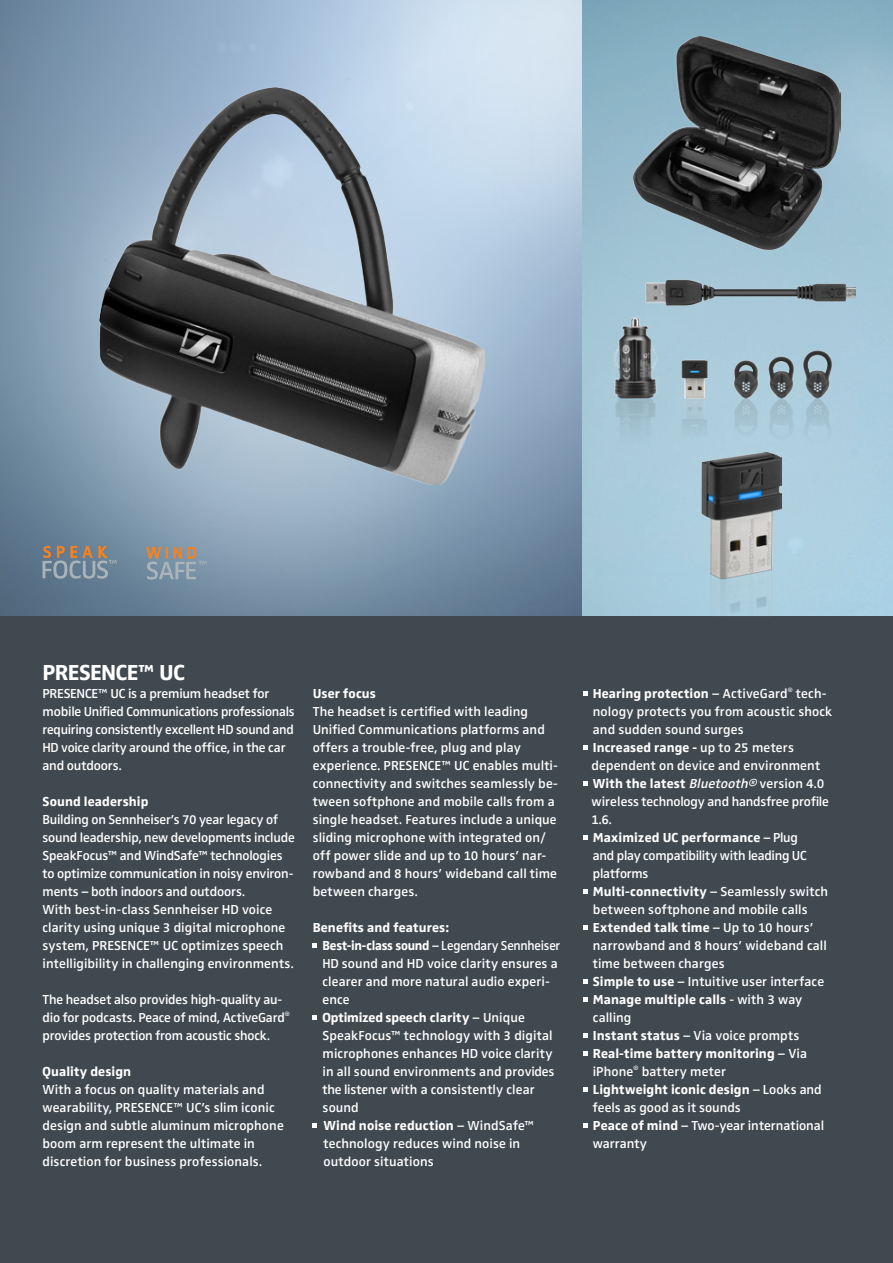
<style>
.page{position:relative;width:893px;height:1263px;background:#40494f}
.page>*{position:absolute;margin:0;border:0;box-sizing:border-box;transform-origin:0 0}
.SennhDemi_28pt_30_-3{font:700 22.5px "Sennheiser";letter-spacing:-.025em;color:#fff}
.SennhDemi_28pt_30_-3-2{font:600 13.5px/18px "Sennheiser";letter-spacing:.005em;color:#fff}
.SennhDemi_28pt_30_-3-3{font:600 13.5px/18px "Sennheiser";letter-spacing:-.015em;color:#fff}
.SennhDemi_28pt_30_-3-4{font:700 13.5px/18px "Sennheiser";letter-spacing:.01em;color:#fff}
.SennhDemi_28pt_30_-3-5{font:600 13.5px/18px "Sennheiser";letter-spacing:.005em;color:#fff;scale:.95 1}
.s1{font-weight:700}
.s2{font-weight:600}
.s3{font-style:italic}
</style>
<div class="page">
<img style="left:0;top:0;width:893px;height:616px">
<svg style="left:43px;top:546px;width:74px;height:33px;background:#82888d"></svg>
<svg style="left:146px;top:545px;width:61px;height:35px;background:#91969a"></svg>
<img style="left:99px;top:88px;width:386px;height:397px">
<svg style="left:313px;top:943px;width:4px;height:4px"></svg>
<svg style="left:313px;top:1015px;width:4px;height:4px"></svg>
<svg style="left:313px;top:1123px;width:4px;height:4px"></svg>
<svg style="left:583px;top:691px;width:4px;height:4px"></svg>
<svg style="left:583px;top:745px;width:4px;height:4px"></svg>
<svg style="left:583px;top:781px;width:4px;height:4px"></svg>
<svg style="left:583px;top:835px;width:4px;height:4px"></svg>
<svg style="left:583px;top:889px;width:4px;height:4px"></svg>
<svg style="left:583px;top:925px;width:4px;height:4px"></svg>
<svg style="left:583px;top:979px;width:4px;height:4px"></svg>
<svg style="left:583px;top:997px;width:4px;height:4px"></svg>
<svg style="left:583px;top:1033px;width:4px;height:4px"></svg>
<svg style="left:583px;top:1051px;width:4px;height:4px"></svg>
<svg style="left:583px;top:1087px;width:4px;height:4px"></svg>
<svg style="left:583px;top:1123px;width:4px;height:4px"></svg>
<img style="left:634px;top:36px;width:206px;height:213px">
<img style="left:702px;top:452px;width:79px;height:164px">
<img style="left:612px;top:270px;width:243px;height:175px">
<p class="SennhDemi_28pt_30_-3" style="left:43px;top:659px;width:144px">PRESENCE™ UC</p>
<p class="SennhDemi_28pt_30_-3-3" style="left:43px;top:684px;width:254px">PRESENCE™ UC is a premium headset for mobile Unified Communications professionals requiring consistently excellent HD sound and HD voice clarity around the office, in the car and outdoors.</p>
<p class="SennhDemi_28pt_30_-3-4" style="left:43px;top:792px;width:107px">Sound leadership</p>
<p class="SennhDemi_28pt_30_-3-2" style="left:43px;top:810px;width:254px">Building on Sennheiser’s 70 year legacy of sound leadership, new developments include SpeakFocus™ and WindSafe™ technologies to optimize communication in noisy environ&shy;ments – both indoors and outdoors.</p>
<p class="SennhDemi_28pt_30_-3-2" style="left:43px;top:900px;width:253px">With best-in-class Sennheiser HD voice clarity using unique 3 digital microphone system, PRESENCE™ UC optimizes speech intelligibility in challenging environments.</p>
<p class="SennhDemi_28pt_30_-3-2" style="left:43px;top:990px;width:249px">The headset also provides high-quality au&shy;dio for podcasts. Peace of mind, ActiveGard<sup>® </sup>provides protection from acoustic shock.</p>
<p class="SennhDemi_28pt_30_-3-4" style="left:43px;top:1062px;width:90px">Quality design</p>
<p class="SennhDemi_28pt_30_-3-2" style="left:43px;top:1080px;width:243px">With a focus on quality materials and wearability, PRESENCE™ UC’s slim iconic design and subtle aluminum microphone boom arm represent the ultimate in</p>
<p class="SennhDemi_28pt_30_-3-2" style="left:43px;top:1152px;width:221px">discretion for business professionals.</p>
<p class="SennhDemi_28pt_30_-3-4" style="left:313px;top:684px;width:65px">User focus</p>
<p class="SennhDemi_28pt_30_-3-2" style="left:313px;top:702px;width:217px">The headset is certified with leading</p>
<p class="SennhDemi_28pt_30_-3-2" style="left:313px;top:720px;width:247px">Unified Communications platforms and offers a trouble-free, plug and play experience. PRESENCE™ UC enables multi&shy;connectivity and switches seamlessly be&shy;tween softphone and mobile calls from a single headset. Features include a unique sliding microphone with integrated on/ off power slide and up to 10 hours’ nar&shy;rowband and 8 hours’ wideband call time between charges.</p>
<p class="SennhDemi_28pt_30_-3-4" style="left:313px;top:918px;width:138px">Benefits and features:</p>
<p class="SennhDemi_28pt_30_-3-5" style="left:322px;top:936px;width:252px"><span class="s1">Best-in-class sound</span> – Legendary Sennheiser<br>HD sound and HD voice clarity ensures a clearer and more natural audio experi&shy;ence</p>
<p class="SennhDemi_28pt_30_-3-2" style="left:323px;top:1008px;width:233px"><span class="s1">Optimized speech clarity</span> – Unique<br>SpeakFocus™ technology with 3 digital microphones enhances HD voice clarity in all sound environments and provides the listener with a consistently clear sound</p>
<p class="SennhDemi_28pt_30_-3-2" style="left:323px;top:1116px;width:212px"><span class="s1">Wind noise reduction</span> – WindSafe™ technology reduces wind noise in outdoor situations</p>
<p class="SennhDemi_28pt_30_-3-2" style="left:593px;top:684px;width:241px"><span class="s1">Hearing protection</span> – ActiveGard<sup>®</sup> tech&shy;nology protects you from acoustic shock and sudden sound surges</p>
<p class="SennhDemi_28pt_30_-3-4" style="left:593px;top:738px;width:203px">Increased range - <span class="s2">up to 25 meters</span></p>
<p class="SennhDemi_28pt_30_-3-2" style="left:591px;top:756px;width:230px">dependent on device and environment</p>
<p class="SennhDemi_28pt_30_-3-2" style="left:591px;top:774px;width:239px"><span class="s1">With the latest</span> <span class="s3">Bluetooth®</span> version 4.0 wireless technology and handsfree profile<br>1.6.</p>
<p class="SennhDemi_28pt_30_-3-3" style="left:593px;top:828px;width:215px"><span class="s1">Maximized UC performance</span> – Plug and play compatibility with leading UC platforms</p>
<p class="SennhDemi_28pt_30_-3-2" style="left:593px;top:882px;width:237px"><span class="s1">Multi-connectivity</span> – Seamlessly switch between softphone and mobile calls</p>
<p class="SennhDemi_28pt_30_-3-2" style="left:593px;top:918px;width:235px"><span class="s1">Extended talk time</span> – Up to 10 hours’ narrowband and 8 hours’ wideband call time between charges</p>
<p class="SennhDemi_28pt_30_-3-2" style="left:593px;top:972px;width:233px"><span class="s1">Simple to use</span> – Intuitive user interface</p>
<p class="SennhDemi_28pt_30_-3-4" style="left:593px;top:990px;width:211px">Manage multiple calls <span class="s2">- with 3 way calling</span></p>
<p class="SennhDemi_28pt_30_-3-2" style="left:593px;top:1026px;width:208px"><span class="s1">Instant status</span> – Via voice prompts</p>
<p class="SennhDemi_28pt_30_-3-4" style="left:593px;top:1044px;width:216px">Real-time battery monitoring <span class="s2">– Via iPhone</span><sup>®</sup> <span class="s2">battery meter</span></p>
<p class="SennhDemi_28pt_30_-3-2" style="left:593px;top:1080px;width:230px"><span class="s1">Lightweight iconic design</span> – Looks and feels as good as it sounds</p>
<p class="SennhDemi_28pt_30_-3-2" style="left:593px;top:1116px;width:233px"><span class="s1">Peace of mind</span> – Two-year international warranty</p>
</div>
